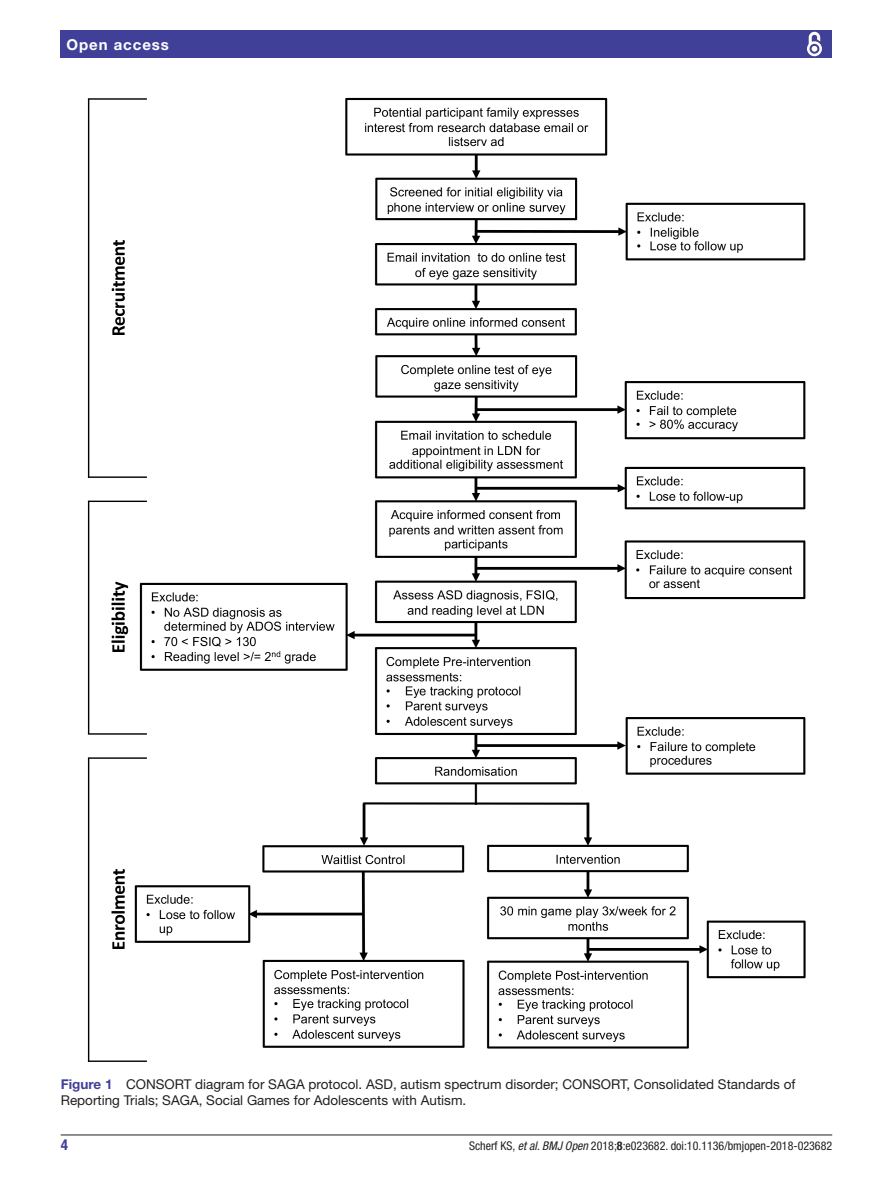
<style>
.page{position:relative;width:893px;height:1191px;background:#fff}
.page>*{position:absolute;margin:0;border:0;box-sizing:border-box;transform-origin:0 0}
.t1{font:700 15px "Helvetica Neue LT Std";letter-spacing:.065em;color:#fff}
.t2{font:700 condensed 15px "Helvetica Neue LT Std";color:#414099}
.t3{font:13.5px/16.2px "Helvetica Neue LT Std";color:#231f20}
.t4{font:condensed 12px "Helvetica Neue LT Std";color:#231f20}
.s1{font-weight:700;color:#414099}
.s2{font-style:italic}
.s3{font-weight:700}
</style>
<div class="page">
<hr style="left:61px;top:1134px;width:771px;height:1px;background:#231f20">
<div style="left:61px;top:31px;width:771px;height:27px;background:#414099"></div>
<svg style="left:807px;top:31px;width:15px;height:26px"></svg>
<img style="left:87px;top:97px;width:719px;height:965px">
<p class="t1" style="left:66px;top:35px;width:104px">Open access</p>
<p class="t3" style="left:61px;top:1075px;width:736px"><span class="s1">Figure 1</span> CONSORT diagram for SAGA protocol. ASD, autism spectrum disorder; CONSORT, Consolidated Standards of<br>Reporting Trials; SAGA, Social Games for Adolescents with Autism.</p>
<p class="t2" style="left:61px;top:1135px;width:9px">4</p>
<p class="t4" style="left:469px;top:1138px;width:365px">Scherf KS, <span class="s2">et al</span>. <span class="s2">BMJ Open</span> 2018;<span class="s3">8</span>:e023682. doi:10.1136/bmjopen-2018-023682</p>
</div>
